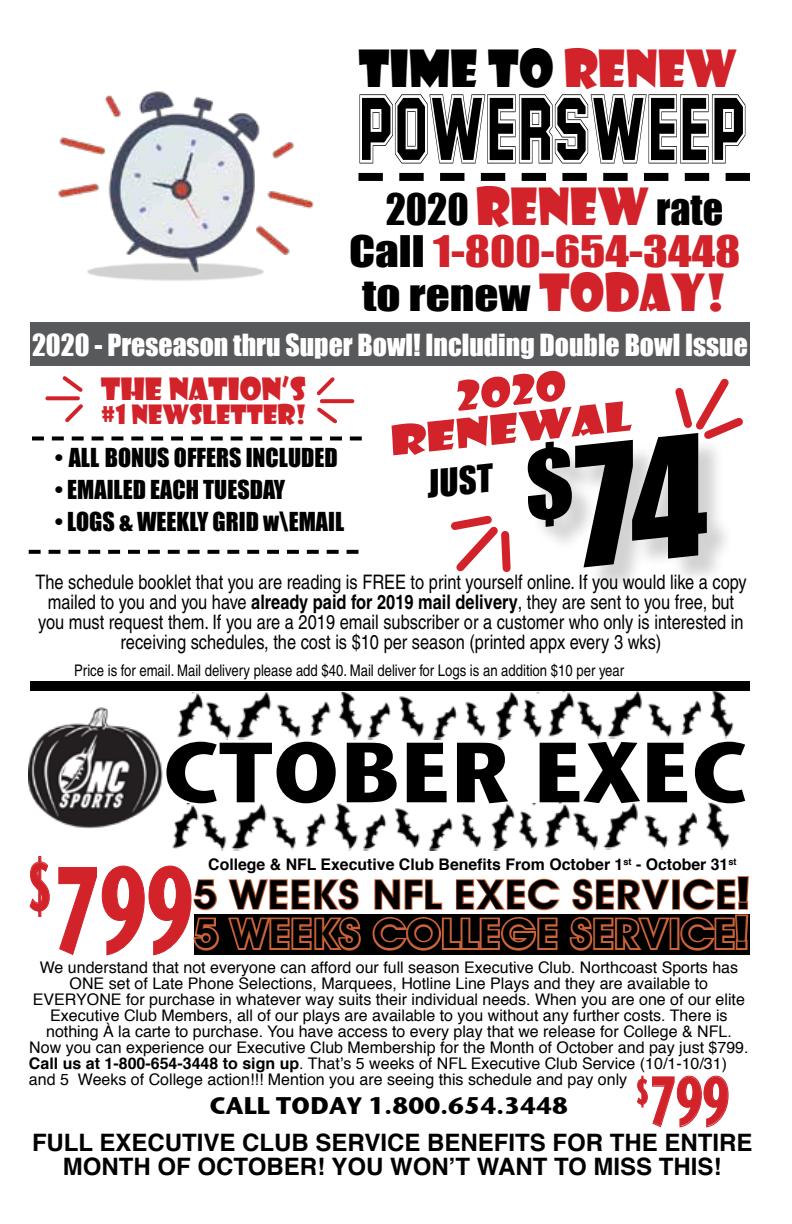
<style>
.page{position:relative;width:792px;height:1224px;background:#fff}
.page>*{position:absolute;margin:0;border:0;box-sizing:border-box;transform-origin:0 0}
.t1{font:700 122.4px "Stone Sans ITC";color:#d2232a;scale:.57 1}
.t2{font:700 85px "Stone Sans ITC";color:#000}
.t3{font:76px "Stupendous";color:#000;scale:.7 1}
.t4{font:700 70px "Stone Sans ITC";color:#d2232a;scale:.57 1}
.t5{font:50px "Showcard Gothic";color:#000}
.t6{font:40px/43px "Impact";color:#000;text-align:center}
.t7{font:600 40px "Avant Garde";color:#000;scale:1.06 1}
.t8{font:39.6px/37.4px "Showcard Gothic";color:#d2232a;text-align:center;scale:1.33 1}
.t9{font:35.2px "Impact";color:#000}
.t10{font:30px "Showcard Gothic";color:#d2232a;scale:1.05 1}
.t11{font:28px "Impact";color:#fff}
.t12{font:26px "Showcard Gothic";color:#d2232a}
.t13{font:700 24px/24px "Helvetica";color:#000;text-align:center}
.t14{font:24px "Impact";color:#000}
.t15{font:700 24px "Stone Sans ITC";color:#000}
.t16{font:condensed 20px/20px "Helvetica";color:#000;text-align:center}
.t17{font:16px "Helvetica";color:#000}
.t18{font:condensed 16px "Helvetica";color:#000}
.t19{font:700 16px "Helvetica";color:#000}
.s1{color:#d2232a}
.s2{font-family:"Showcard Gothic";font-size:50px;color:#d2232a}
.s3{font-weight:700}
.s4{font-family:"Impact";font-weight:400}
</style>
<div class="page">
<div style="left:30px;top:323px;width:720px;height:43px;background:#58595b"></div>
<div style="left:531px;top:437px;width:203px;height:158px;background:#000;opacity:.18"></div>
<svg style="left:29px;top:855px;width:21px;height:62px"></svg>
<svg style="left:637px;top:1075px;width:92px;height:53px"></svg>
<div style="left:30px;top:681px;width:720px;height:10px;background:#000"></div>
<div style="left:195px;top:914px;width:555px;height:41px;background:#000"></div>
<svg style="left:58px;top:865px;width:303px;height:91px"></svg>
<svg style="left:372px;top:878px;width:188px;height:73px"></svg>
<svg style="left:569px;top:876px;width:180px;height:75px"></svg>
<img style="left:48px;top:91px;width:275px;height:232px">
<svg style="left:358px;top:173px;width:392px;height:8px"></svg>
<svg style="left:32px;top:436px;width:330px;height:4px"></svg>
<svg style="left:29px;top:550px;width:330px;height:4px"></svg>
<svg style="left:62px;top:376px;width:21px;height:16px"></svg>
<svg style="left:47px;top:396px;width:31px;height:4px"></svg>
<svg style="left:65px;top:404px;width:18px;height:18px"></svg>
<svg style="left:341px;top:399px;width:11px;height:4px"></svg>
<svg style="left:316px;top:377px;width:25px;height:47px"></svg>
<svg style="left:451px;top:515px;width:60px;height:58px"></svg>
<img style="left:29px;top:707px;width:134px;height:122px">
<img style="left:177px;top:691px;width:562px;height:49px">
<img style="left:172px;top:802px;width:558px;height:49px">
<svg style="left:531px;top:378px;width:212px;height:190px"></svg>
<h3 class="t5" style="left:358px;top:36px;width:380px">TIME TO <span class="s1">RENEW</span></h3>
<h3 class="t3" style="left:358px;top:94px;width:556px">POWERSWEEP</h3>
<h3 class="t6" style="left:349px;top:187px;width:393px">2020 <span class="s2">RENEW</span> rate<br>Call <span class="s1">1-800-654-3448 </span>to renew <span class="s2">TODAY!</span></h3>
<h3 class="t11" style="left:32px;top:324px;width:717px">2020 - Preseason thru Super Bowl! Including Double Bowl Issue</h3>
<h3 class="t10" style="left:101px;top:369px;width:197px">THE NATION’S</h3>
<h3 class="t12" style="left:101px;top:397px;width:207px">#1 NEWSLETTER!</h3>
<h3 class="t14" style="left:55px;top:439px;width:284px">• ALL BONUS OFFERS INCLUDED</h3>
<h3 class="t14" style="left:55px;top:471px;width:232px">• EMAILED EACH TUESDAY</h3>
<h3 class="t14" style="left:55px;top:503px;width:291px">• LOGS &amp; WEEKLY GRID w\EMAIL</h3>
<h3 class="t8" style="left:383px;top:383px;width:184px;rotate:-6deg">2020<br>RENEWAL</h3>
<h3 class="t9" style="left:424px;top:457px;width:67px;rotate:-6deg">JUST</h3>
<p class="t16" style="left:35px;top:572px;width:713px">The schedule booklet that you are reading is FREE to print yourself online. If you would like a copy mailed to you and you have <span class="s3">already paid for 2019 mail delivery</span>, they are sent to you free, but you must request them. If you are a 2019 email subscriber or a customer who only is interested in receiving schedules, the cost is $10 per season (printed appx every 3 wks)</p>
<p class="t18" style="left:74px;top:661px;width:552px">Price is for email. Mail delivery please add $40. Mail deliver for Logs is an addition $10 per year</p>
<h2 class="t2" style="left:162px;top:697px;width:587px">CTOBER EXEC</h2>
<h1 class="t1" style="left:26px;top:802px;width:295px"><sup>$</sup>799</h1>
<p class="t19" style="left:208px;top:850px;width:530px">College &amp; NFL Executive Club Benefits From October 1<sup>st</sup> - October 31<sup>st</sup></p>
<h3 class="t7" style="left:194px;top:870px;width:525px">5 WEEKS NFL EXEC SERVICE<span class="s4">!</span></h3>
<h3 class="t7" style="left:195px;top:910px;width:523px">5 WEEKS COLLEGE SERVICE<span class="s4">!</span></h3>
<p class="t17" style="left:40px;top:954px;width:700px">We understand that not everyone can afford our full season Executive Club. Northcoast Sports has</p>
<p class="t17" style="left:70px;top:970px;width:640px">ONE set of Late Phone Selections, Marquees, Hotline Line Plays and they are available to</p>
<p class="t17" style="left:33px;top:986px;width:714px">EVERYONE for purchase in whatever way suits their individual needs. When you are one of our elite</p>
<p class="t17" style="left:50px;top:1002px;width:679px">Executive Club Members, all of our plays are available to you without any further costs. There is</p>
<p class="t17" style="left:46px;top:1018px;width:687px">nothing À la carte to purchase. You have access to every play that we release for College &amp; NFL.</p>
<p class="t17" style="left:29px;top:1034px;width:721px">Now you can experience our Executive Club Membership for the Month of October and pay just $799.</p>
<p class="t17" style="left:29px;top:1050px;width:700px"><span class="s3">Call us at 1-800-654-3448 to sign up</span>. That’s 5 weeks of NFL Executive Club Service (10/1-10/31)</p>
<p class="t17" style="left:29px;top:1066px;width:600px">and 5 Weeks of College action!!! Mention you are seeing this schedule and pay only</p>
<h3 class="t15" style="left:210px;top:1084px;width:360px">CALL TODAY 1.800.654.3448</h3>
<h3 class="t4" style="left:635px;top:1039px;width:167px"><sup>$</sup>799</h3>
<h3 class="t13" style="left:32px;top:1129px;width:722px">FULL EXECUTIVE CLUB SERVICE BENEFITS FOR THE ENTIRE<br>MONTH OF OCTOBER! YOU WON’T WANT TO MISS THIS!</h3>
</div>
